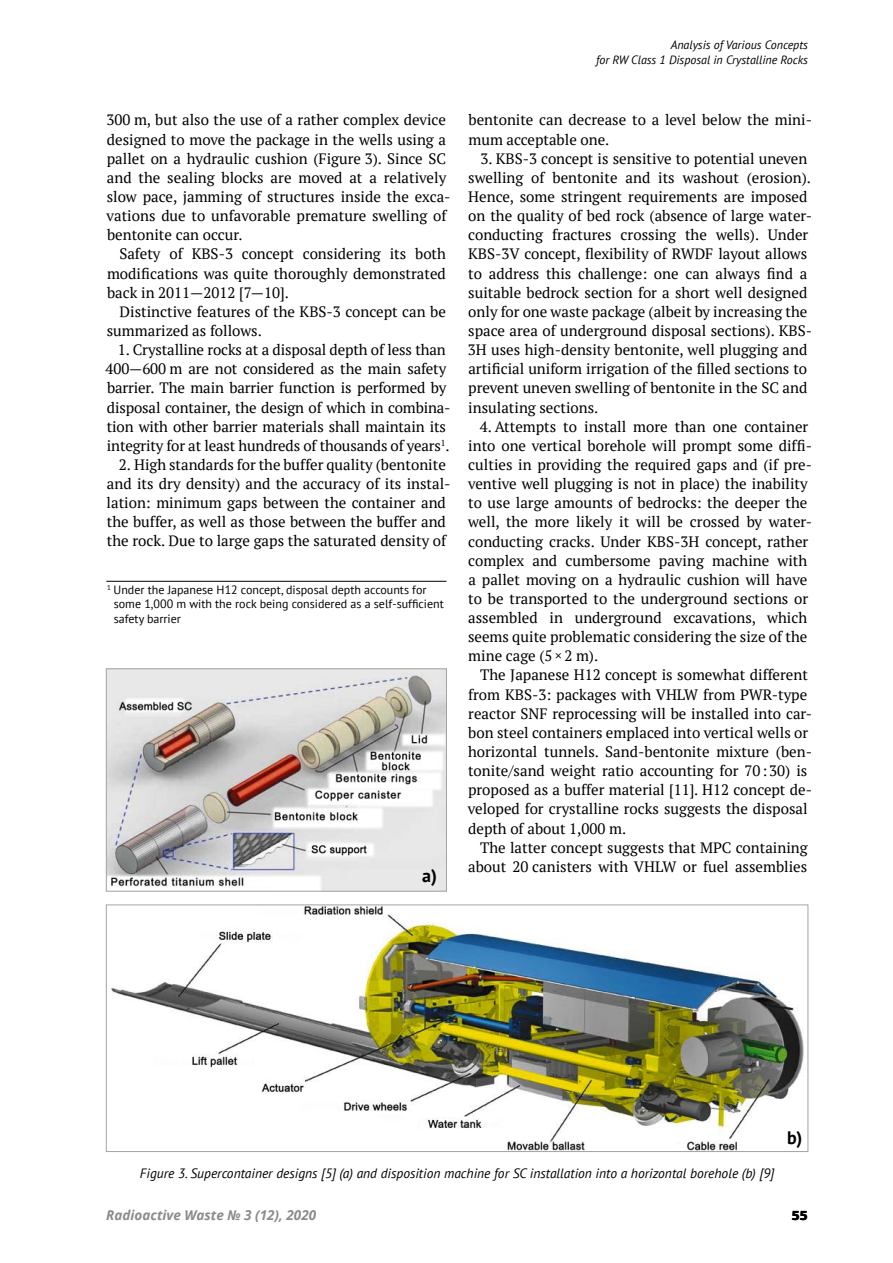
<style>
.page{position:relative;width:893px;height:1263px;background:#fff}
.page>*{position:absolute;margin:0;border:0;box-sizing:border-box;transform-origin:0 0}
.t1{font:700 18px "PT Sans";color:#000}
.t2{font:15px/19.2px "PT Serif";color:#000}
.t3{font:italic 13.5px "PT Sans";color:#000}
.t4{font:italic 700 13.5px "Noto Sans";color:#8b8b8b}
.t5{font:900 13.5px "PF Agora Sans Pro";color:#000}
.t6{font:12px/14.4px "PT Sans";color:#000}
.t7{font:italic 12px/14.4px "PT Sans";color:#000;text-align:right}
</style>
<div class="page">
<hr style="left:106px;top:581px;width:340px;height:1px;background:#000">
<img style="left:108px;top:670px;width:337px;height:219px">
<div style="left:106px;top:668px;width:341px;height:223px;border:1px solid #a3a3a2"></div>
<img style="left:111px;top:906px;width:693px;height:244px">
<div style="left:106px;top:904px;width:702px;height:248px;border:1px solid #a3a3a2"></div>
<p class="t7" style="left:596px;top:38px;width:213px">Analysis of Various Concepts<br>for RW Class 1 Disposal in Crystalline Rocks</p>
<p class="t2" style="left:106px;top:110px;width:346px">300 m, but also the use of a rather complex device designed to move the package in the wells using a pallet on a hydraulic cushion (Figure 3). Since SC and the sealing blocks are moved at a relatively slow pace, jamming of structures inside the exca&shy;vations due to unfavorable premature swelling of bentonite can occur.</p>
<p class="t2" style="left:107px;top:244px;width:340px;text-align:justify;text-indent:12px">Safety of KBS-3 concept considering its both modifications was quite thoroughly demonstrated back in 2011—2012 [7—10].</p>
<p class="t2" style="left:107px;top:302px;width:341px;text-indent:13px">Distinctive features of the KBS-3 concept can be summarized as follows.</p>
<p class="t2" style="left:106px;top:340px;width:346px;text-align:center">1. Crystalline rocks at a disposal depth of less than 400—600 m are not considered as the main safety barrier. The main barrier function is performed by disposal container, the design of which in combina&shy;tion with other barrier materials shall maintain its integrity for at least hundreds of thousands of years<sup>1</sup>.</p>
<p class="t2" style="left:107px;top:455px;width:346px;text-align:center">2. High standards for the buffer quality (bentonite and its dry density) and the accuracy of its instal&shy;lation: minimum gaps between the container and the buffer, as well as those between the buffer and the rock. Due to large gaps the saturated density of</p>
<p class="t6" style="left:114px;top:582px;width:331px;text-indent:-7px"><sup>1</sup> Under the Japanese H12 concept, disposal depth accounts for some 1,000 m with the rock being considered as a self-sufficient safety barrier</p>
<p class="t1" style="left:422px;top:863px;width:16px">а)</p>
<p class="t2" style="left:468px;top:110px;width:345px">bentonite can decrease to a level below the mini&shy;mum acceptable one.</p>
<p class="t2" style="left:468px;top:149px;width:346px;text-indent:13px">3. KBS-3 concept is sensitive to potential uneven swelling of bentonite and its washout (erosion).<br>Hence, some stringent requirements are imposed on the quality of bed rock (absence of large water&shy;conducting fractures crossing the wells). Under KBS-3V concept, flexibility of RWDF layout allows to address this challenge: one can always find a suitable bedrock section for a short well designed only for one waste package (albeit by increasing the space area of underground disposal sections). KBS-3H uses high-density bentonite, well plugging and artificial uniform irrigation of the filled sections to prevent uneven swelling of bentonite in the SC and insulating sections.</p>
<p class="t2" style="left:468px;top:417px;width:346px;text-align:center">4. Attempts to install more than one container into one vertical borehole will prompt some diffi&shy;culties in providing the required gaps and (if pre&shy;ventive well plugging is not in place) the inability to use large amounts of bedrocks: the deeper the well, the more likely it will be crossed by water&shy;conducting cracks. Under KBS-3H concept, rather complex and cumbersome paving machine with a pallet moving on a hydraulic cushion will have to be transported to the underground sections or</p>
<p class="t2" style="left:468px;top:608px;width:341px;text-align:justify">assembled in underground excavations, which seems quite problematic considering the size of the mine cage (5×2 m).</p>
<p class="t2" style="left:468px;top:665px;width:346px;text-indent:12px">The Japanese H12 concept is somewhat different from KBS-3: packages with VHLW from PWR-type reactor SNF reprocessing will be installed into car&shy;bon steel containers emplaced into vertical wells or horizontal tunnels. Sand-bentonite mixture (ben&shy;tonite/sand weight ratio accounting for 70:30) is proposed as a buffer material [11]. H12 concept de&shy;veloped for crystalline rocks suggests the disposal depth of about 1,000 m.</p>
<p class="t2" style="left:468px;top:838px;width:341px;text-align:right">The latter concept suggests that MPC containing about 20 canisters with VHLW or fuel assemblies</p>
<p class="t1" style="left:787px;top:1125px;width:17px">b)</p>
<p class="t3" style="left:140px;top:1165px;width:636px">Figure 3. Supercontainer designs [5] (a) and disposition machine for SC installation into a horizontal borehole (b) [9]</p>
<p class="t4" style="left:106px;top:1206px;width:211px">Radioactive Waste № 3 (12), 2020</p>
<p class="t5" style="left:791px;top:1207px;width:18px">55</p>
</div>
